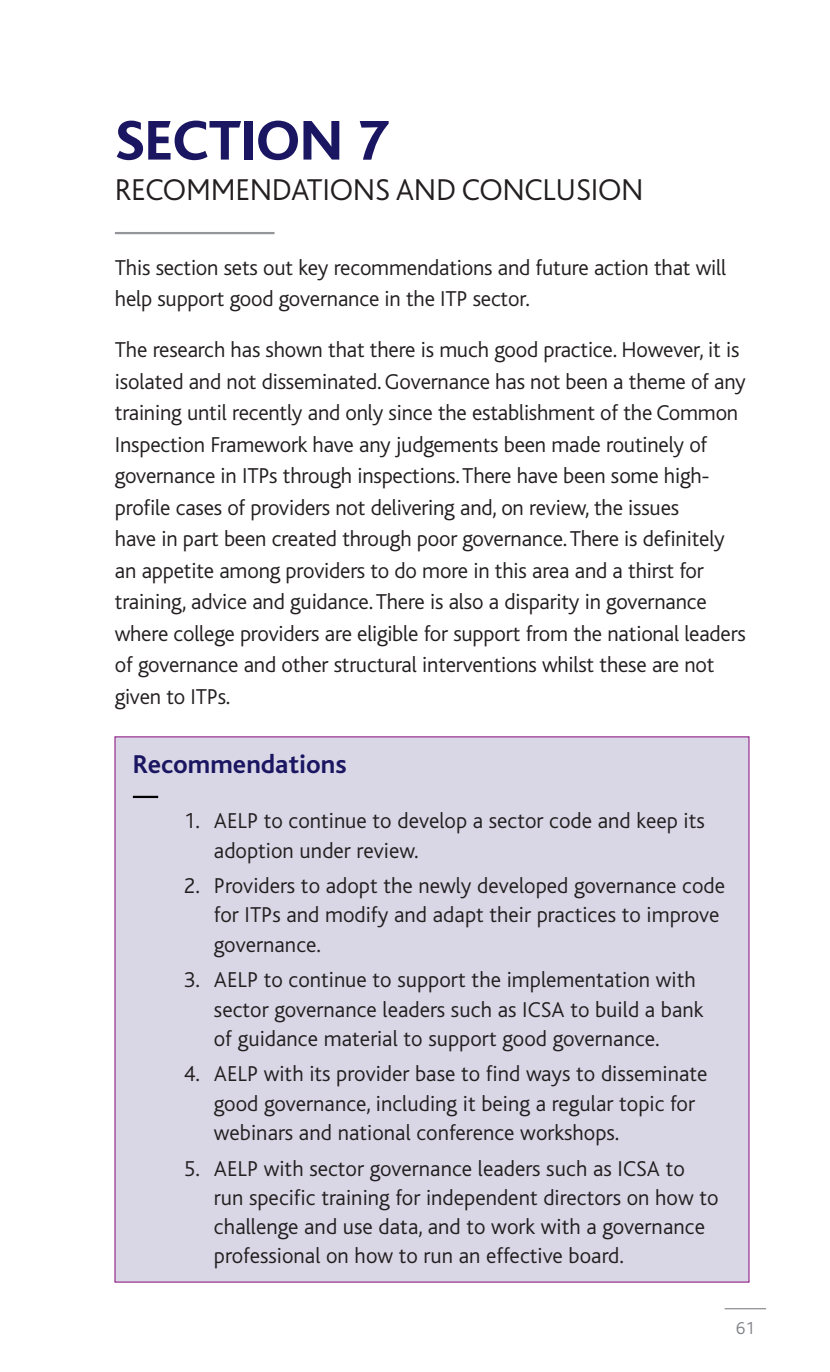
<style>
.page{position:relative;width:830px;height:1372px;background:#fff}
.page>*{position:absolute;margin:0;border:0;box-sizing:border-box;transform-origin:0 0}
.t1{font:800 58.5px "Bliss";color:#1b1661}
.t2{font:300 31.5px "Bliss";letter-spacing:-.01em;color:#231f20}
.t3{font:700 27px "Bliss";color:#1b1661}
.t4{font:300 22.5px/31.5px "Bliss";letter-spacing:-.01em;color:#231f20}
.t5{font:300 18px "Bliss";color:#808285}
</style>
<div class="page">
<hr style="left:724px;top:1307px;width:41px;height:2px;background:#808285">
<hr style="left:115px;top:232px;width:159px;height:2px;background:#939598">
<div style="left:114px;top:736px;width:635px;height:546px;background:#d9d7e6"></div>
<hr style="left:133px;top:795px;width:25px;height:3px;background:#000">
<h1 class="t1" style="left:115px;top:110px;width:275px">SECTION 7</h1>
<h2 class="t2" style="left:115px;top:173px;width:530px">RECOMMENDATIONS AND CONCLUSION</h2>
<p class="t4" style="left:115px;top:252px;width:612px">This section sets out key recommendations and future action that will help support good governance in the ITP sector.</p>
<p class="t4" style="left:115px;top:334px;width:632px">The research has shown that there is much good practice. However, it is isolated and not disseminated. Governance has not been a theme of any training until recently and only since the establishment of the Common Inspection Framework have any judgements been made routinely of governance in ITPs through inspections.There have been some high&shy;profile cases of providers not delivering and, on review, the issues<br>have in part been created through poor governance.There is definitely an appetite among providers to do more in this area and a thirst for training, advice and guidance.There is also a disparity in governance where college providers are eligible for support from the national leaders of governance and other structural interventions whilst these are not given to ITPs.</p>
<p class="t3" style="left:133px;top:750px;width:215px">Recommendations</p>
<p class="t4" style="left:214px;top:806px;width:492px;line-height:29.2px;text-indent:-30px">1. AELP to continue to develop a sector code and keep its adoption under review.</p>
<p class="t4" style="left:214px;top:871px;width:512px;line-height:29.2px;text-indent:-30px">2. Providers to adopt the newly developed governance code for ITPs and modify and adapt their practices to improve governance.</p>
<p class="t4" style="left:214px;top:965px;width:491px;line-height:29.2px;text-indent:-30px">3. AELP to continue to support the implementation with sector governance leaders such as ICSA to build a bank of guidance material to support good governance.</p>
<p class="t4" style="left:214px;top:1059px;width:495px;line-height:29.2px;text-indent:-30px">4. AELP with its provider base to find ways to disseminate good governance, including it being a regular topic for webinars and national conference workshops.</p>
<p class="t4" style="left:214px;top:1153px;width:506px;line-height:29.2px;text-indent:-30px">5. AELP with sector governance leaders such as ICSA to run specific training for independent directors on how to challenge and use data, and to work with a governance professional on how to run an effective board.</p>
<p class="t5" style="left:735px;top:1318px;width:20px">61</p>
</div>
